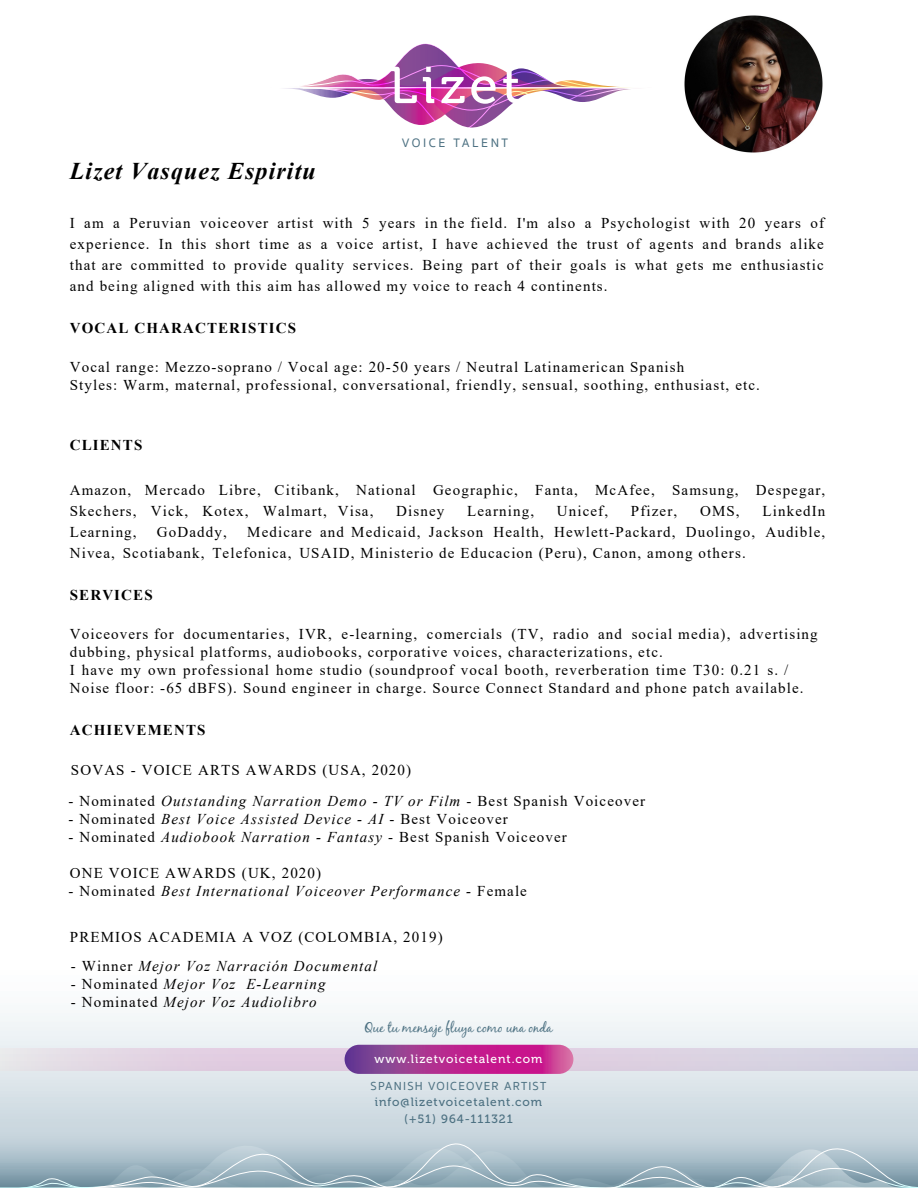
<style>
.page{position:relative;width:918px;height:1188px;background:#fff}
.page>*{position:absolute;margin:0;border:0;box-sizing:border-box;transform-origin:0 0}
.t1{font:italic 700 24px "Times New Roman";letter-spacing:.045em;color:#000}
.t2{font:15px/18px "Times New Roman";letter-spacing:.075em;color:#000}
.t3{font:15px/21px "Times New Roman";letter-spacing:.075em;color:#000}
.t4{font:italic 15px "Times New Roman";letter-spacing:.075em;color:#000}
.t5{font:italic 15px "Times New Roman";letter-spacing:.075em;color:#000}
.t6{font:700 15px "Times New Roman";letter-spacing:.075em;color:#000}
.t7{font:700 15px "Times New Roman";letter-spacing:.075em;color:#000}
.t8{font:13.65px "Black Jack";color:#4d7182}
.t9{font:500 12.6px "Sukhumvit Set";letter-spacing:.2em;color:#4d7182}
.t10{font:12px/16.5px "Museo 500";letter-spacing:.08em;color:#4d7182;text-align:center}
.t11{font:12px "Museo 500";letter-spacing:.08em;color:#fff}
.t12{font:500 12px "Sukhumvit Set";letter-spacing:.1em;color:#4d7182}
.s1{font-style:inherit}
.s2{font-style:normal}
.s3{font-style:italic}
</style>
<div class="page">
<svg style="left:0;top:1013px;width:918px;height:131px"></svg>
<svg style="left:0;top:1144px;width:918px;height:43px;background:#a3b9c4"></svg>
<svg style="left:0;top:1049px;width:918px;height:22px;background:#ddd2e1"></svg>
<svg style="left:345px;top:1045px;width:228px;height:29px;background:#af2f91"></svg>
<img style="left:284px;top:43px;width:346px;height:85px">
<img style="left:684px;top:15px;width:139px;height:138px">
<p class="t9" style="left:402px;top:134px;width:108px">VOICE TALENT</p>
<h1 class="t1" style="left:70px;top:154px;width:248px">Lizet V<span class="s1">a</span>squez Esp<span class="s1">i</span>ritu</h1>
<p class="t2" style="left:70px;top:212px;width:756px;line-height:21px;text-align:justify">I am a Peruvian voiceover artist with 5 years in the field. I'm also a Psychologist with 20 years of experience. In this short time as a voice artist, I have achieved the trust of agents and brands alike that are committed to provide quality services. Being part of their goals is what gets me enthusiastic and being aligned with this aim has allowed my voice to reach 4 continents.</p>
<p class="t7" style="left:70px;top:317px;width:228px">VOCAL CHARACTERISTICS</p>
<p class="t2" style="left:70px;top:358px;width:692px">V<span class="s1">ocal</span> range<span class="s1">: Mezzo-soprano</span> / Vocal age: 20-50 years / Neutral Latinamerican Spanish<br>Styles: Warm<span class="s1">, maternal,</span> professional, <span class="s1">conversational, friendly, sensual, s</span>oothing<span class="s1">, ent</span>h<span class="s1">usiast,</span> etc<span class="s1">.</span></p>
<p class="t6" style="left:70px;top:434px;width:74px">CLIENTS</p>
<p class="t3" style="left:70px;top:479px;width:757px"><span class="s1">Amazon, Mercado Libre,</span> Citibank, National Geographic, Fanta, McAfee, Samsung, Despegar,<br>Skechers, Vick, Kotex, Walmart, Visa,</p>
<p class="t3" style="left:396px;top:500px;width:50px">Disney</p>
<p class="t3" style="left:467px;top:500px;width:68px">Learning,</p>
<p class="t3" style="left:557px;top:500px;width:53px">Unicef,</p>
<p class="t3" style="left:631px;top:500px;width:48px">Pfizer,</p>
<p class="t3" style="left:700px;top:500px;width:41px">OMS,</p>
<p class="t3" style="left:763px;top:500px;width:64px">LinkedIn</p>
<p class="t3" style="left:70px;top:521px;width:757px;text-indent:177px">Medicare and Medicaid, Jackson Health, Hewlett-Packard, Duolingo, Audible,<br>Nivea, Scotiabank, Telefonica, USAID, Ministerio de Educacion (Peru), Canon, among others.</p>
<p class="t6" style="left:70px;top:584px;width:84px">SERVIC<span class="s1">E</span>S</p>
<p class="t2" style="left:70px;top:625px;width:749px"><span class="s1">Vo</span>iceover<span class="s1">s</span> for <span class="s1">documenta</span>ries<span class="s1">, IVR,</span> e<span class="s1">-learning, comercial</span>s <span class="s1">(TV, radio</span> and social media<span class="s1">),</span> advertising dubbing<span class="s1">,</span> physical platforms<span class="s1">,</span> audiobooks<span class="s1">, corporativ</span>e voices<span class="s1">, c</span>h<span class="s1">aracteriza</span>tions<span class="s1">,</span> etc<span class="s1">.<br></span>I have my own professional home studio <span class="s1">(</span>soundproof vocal booth, reverberation time <span class="s1">T30: 0.21 s</span>. / Noise floor: -65 dBFS). Sound engineer <span class="s1">in charge</span>. Source Connect <span class="s1">Standard and</span> phone patch <span class="s1">available</span>.</p>
<p class="t6" style="left:70px;top:719px;width:137px">ACHIEVEMENTS</p>
<p class="t3" style="left:71px;top:759px;width:342px">SOVAS - VOICE ARTS AWARDS (USA, 2020)</p>
<p class="t3" style="left:70px;top:521px;width:68px">Learning,</p>
<p class="t3" style="left:157px;top:521px;width:71px">GoDaddy,</p>
<p class="t4" style="left:68px;top:791px;width:578px"><span class="s2">-</span> <span class="s2">Nomina</span><span class="s2">ted</span> Outstanding Narration Demo - TV or Film <span class="s2">- Best Spanish Voiceover</span></p>
<p class="t4" style="left:68px;top:809px;width:441px"><span class="s2">-</span> <span class="s2">Nomin</span><span class="s2">ated</span> Best Voice Assisted Device - AI <span class="s2">- Best Voiceover</span></p>
<p class="t3" style="left:68px;top:826px;width:500px">- Nominated <span class="s3">Audiobook Narration - Fantasy</span> - Best Spanish Voiceover</p>
<p class="t2" style="left:70px;top:864px;width:253px">ONE VOICE AWARDS (UK, 2020)</p>
<p class="t4" style="left:68px;top:881px;width:460px"><span class="s2">-</span> <span class="s2">Nomina</span><span class="s2">ted</span> Best International Voiceover Performance - <span class="s2">Female</span></p>
<p class="t2" style="left:70px;top:927px;width:374px">PREMIOS ACADEMIA A VOZ (COLOMBIA, 2019)</p>
<p class="t4" style="left:71px;top:956px;width:308px"><span class="s2">- Winner</span> Mejor Voz Narración Documental</p>
<p class="t4" style="left:71px;top:974px;width:256px"><span class="s2">-</span> <span class="s2">Nomina</span><span class="s2">ted</span> Mejor Voz E-Learning</p>
<p class="t5" style="left:71px;top:992px;width:247px"><span class="s2">-</span> <span class="s2">Nomina</span><span class="s2">ted</span> Mejor Voz Audiolibro</p>
<p class="t8" style="left:365px;top:1020px;width:189px">Que tu mensaje fluya como una onda</p>
<p class="t11" style="left:375px;top:1053px;width:169px">www.lizetvoicetalent.com</p>
<p class="t10" style="left:375px;top:1094px;width:169px">info@lizetvoicetalent.com (+51) 964-111321</p>
<p class="t12" style="left:370px;top:1077px;width:177px">SPANISH VOICEOVER ARTIST</p>
</div>
